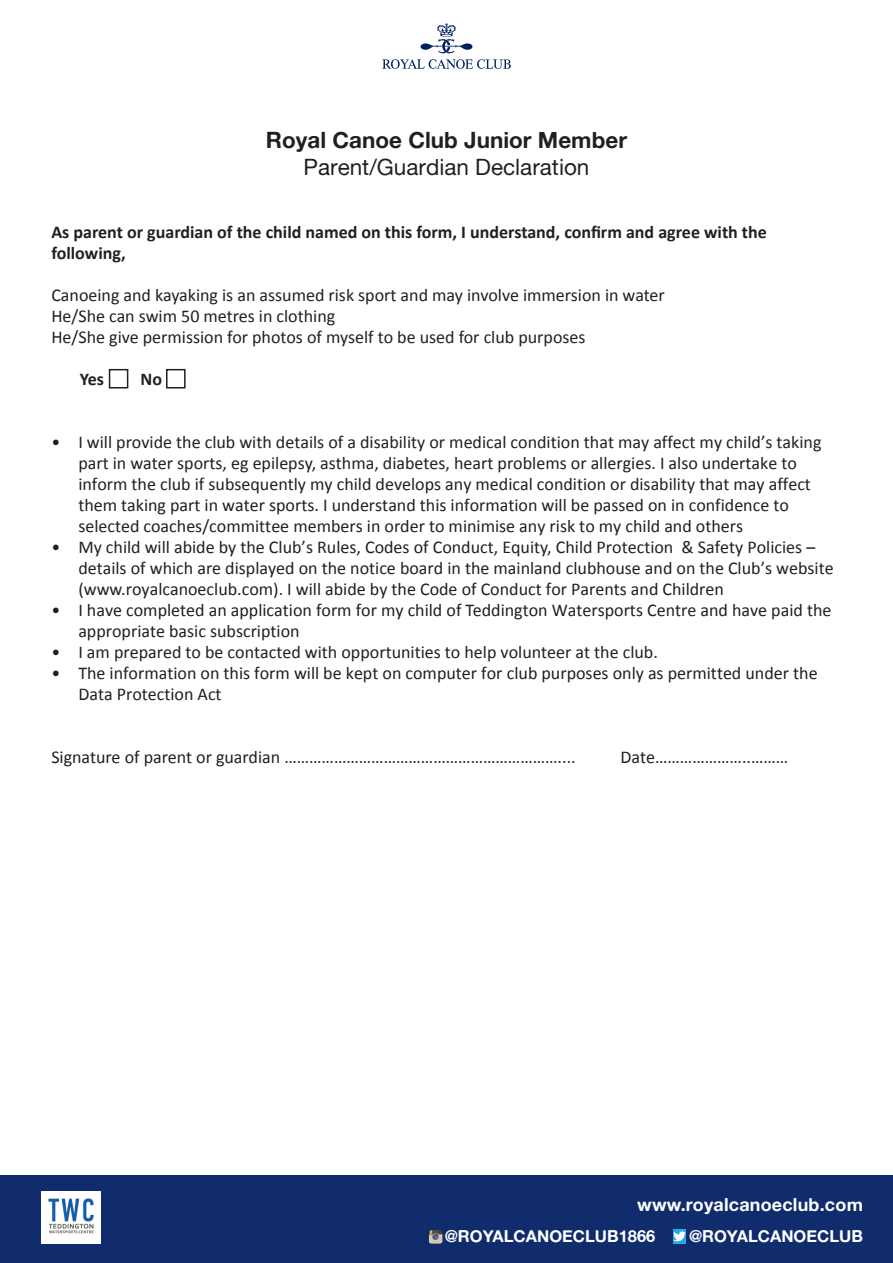
<style>
.page{position:relative;width:893px;height:1263px;background:#fff}
.page>*{position:absolute;margin:0;border:0;box-sizing:border-box;transform-origin:0 0}
.t1{font:22.5px/27px "Alte Haas Grotesk Bold";color:#231f20;text-align:center}
.t2{font:18px/21px "Calibri";color:#231f20}
.t3{font:700 18px/21px "Calibri";color:#231f20}
.t4{font:18px "Alte Haas Grotesk Bold";letter-spacing:.01em;color:#fff}
.t5{font:16.5px "Alte Haas Grotesk Bold";color:#fff}
.s1{font-family:"Alte Haas Grotesk"}
</style>
<div class="page">
<div style="left:166px;top:369px;width:20px;height:19px;border:2px solid #231f20"></div>
<div style="left:109px;top:369px;width:19px;height:19px;border:2px solid #231f20"></div>
<div style="left:0;top:1176px;width:893px;height:87px;background:#102c6d"></div>
<svg style="left:421px;top:23px;width:51px;height:30px"></svg>
<svg style="left:382px;top:59px;width:129px;height:10px"></svg>
<svg style="left:429px;top:1230px;width:13px;height:13px"></svg>
<img style="left:42px;top:1191px;width:58px;height:52px">
<svg style="left:673px;top:1230px;width:13px;height:13px"></svg>
<p class="t1" style="left:266px;top:126px;width:363px">Royal Canoe Club Junior Member<br><span class="s1">Parent/Guardian Declaration</span></p>
<p class="t3" style="left:51px;top:221px;width:717px">As parent or guardian of the child named on this form, I understand, confirm and agree with the following,</p>
<p class="t2" style="left:51px;top:284px;width:615px">Canoeing and kayaking is an assumed risk sport and may involve immersion in water</p>
<p class="t2" style="left:51px;top:305px;width:285px">He/She can swim 50 metres in clothing</p>
<p class="t2" style="left:51px;top:326px;width:536px">He/She give permission for photos of myself to be used for club purposes</p>
<p class="t3" style="left:80px;top:368px;width:26px">Yes</p>
<p class="t3" style="left:141px;top:368px;width:23px">No</p>
<p class="t2" style="left:78px;top:431px;width:745px;text-indent:-27px">• I will provide the club with details of a disability or medical condition that may affect my child’s taking part in water sports, eg epilepsy, asthma, diabetes, heart problems or allergies. I also undertake to inform the club if subsequently my child develops any medical condition or disability that may affect them taking part in water sports. I understand this information will be passed on in confidence to selected coaches/committee members in order to minimise any risk to my child and others</p>
<p class="t2" style="left:78px;top:536px;width:757px;text-indent:-27px">• My child will abide by the Club’s Rules, Codes of Conduct, Equity, Child Protection &amp; Safety Policies – details of which are displayed on the notice board in the mainland clubhouse and on the Club’s website (www.royalcanoeclub.com). I will abide by the Code of Conduct for Parents and Children</p>
<p class="t2" style="left:78px;top:599px;width:755px;text-indent:-27px">• I have completed an application form for my child of Teddington Watersports Centre and have paid the appropriate basic subscription</p>
<p class="t2" style="left:51px;top:641px;width:608px">• I am prepared to be contacted with opportunities to help volunteer at the club.</p>
<p class="t2" style="left:78px;top:662px;width:741px;text-indent:-27px">• The information on this form will be kept on computer for club purposes only as permitted under the<br>Data Protection Act</p>
<p class="t2" style="left:51px;top:746px;width:526px">Signature of parent or guardian …………………………………………………………....</p>
<p class="t2" style="left:620px;top:746px;width:169px">Date…………………..………</p>
<p class="t4" style="left:637px;top:1193px;width:227px">www.royalcanoeclub.com</p>
<p class="t5" style="left:445px;top:1226px;width:212px">@ROYALCANOECLUB1866</p>
<p class="t5" style="left:689px;top:1226px;width:175px">@ROYALCANOECLUB</p>
</div>
